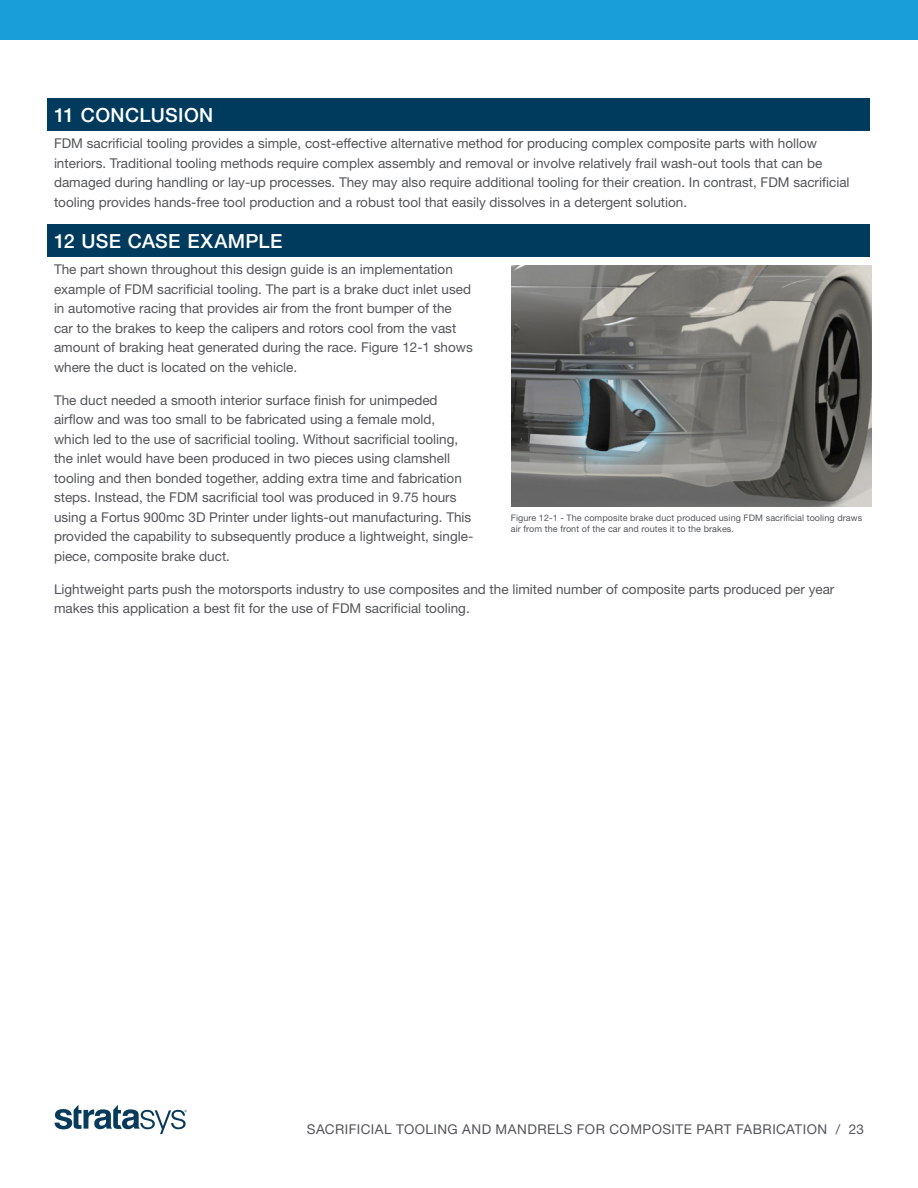
<style>
.page{position:relative;width:918px;height:1188px;background:#fff}
.page>*{position:absolute;margin:0;border:0;box-sizing:border-box;transform-origin:0 0}
.CONT_-_Section_Subhe{font:500 19.5px "Helvetica Neue LT Std";letter-spacing:.02em;color:#fff}
.CONT_-_Body{font:13.5px/19.5px "Helvetica Neue LT Std";color:#54555a}
.CONT_-_Body-2{font:13.5px "Helvetica Neue LT Std";letter-spacing:.035em;color:#54555a}
.CONT_-_Image_Caption{font:9px/10.5px "Helvetica Neue LT Std";letter-spacing:.01em;color:#54555a}
</style>
<div class="page">
<div style="left:0;top:0;width:918px;height:40px;background:#199eda"></div>
<svg style="left:55px;top:1105px;width:132px;height:29px"></svg>
<div style="left:47px;top:98px;width:823px;height:33px;background:#003a5d"></div>
<div style="left:47px;top:224px;width:823px;height:33px;background:#003a5d"></div>
<img style="left:512px;top:265px;width:359px;height:241px">
<p class="CONT_-_Section_Subhe" style="left:54px;top:103px;width:161px">11 CONCLUSION</p>
<p class="CONT_-_Body" style="left:54px;top:133px;width:797px">FDM sacrificial tooling provides a simple, cost-effective alternative method for producing complex composite parts with hollow interiors. Traditional tooling methods require complex assembly and removal or involve relatively frail wash-out tools that can be damaged during handling or lay-up processes. They may also require additional tooling for their creation. In contrast, FDM sacrificial tooling provides hands-free tool production and a robust tool that easily dissolves in a detergent solution.</p>
<p class="CONT_-_Section_Subhe" style="left:54px;top:229px;width:230px">12 USE CASE EXAMPLE</p>
<p class="CONT_-_Body" style="left:54px;top:259px;width:420px">The part shown throughout this design guide is an implementation example of FDM sacrificial tooling. The part is a brake duct inlet used in automotive racing that provides air from the front bumper of the car to the brakes to keep the calipers and rotors cool from the vast amount of braking heat generated during the race. Figure 12-1 shows where the duct is located on the vehicle.</p>
<p class="CONT_-_Body" style="left:54px;top:390px;width:421px">The duct needed a smooth interior surface finish for unimpeded airflow and was too small to be fabricated using a female mold, which led to the use of sacrificial tooling. Without sacrificial tooling, the inlet would have been produced in two pieces using clamshell tooling and then bonded together, adding extra time and fabrication steps. Instead, the FDM sacrificial tool was produced in 9.75 hours using a Fortus 900mc 3D Printer under lights-out manufacturing. This provided the capability to subsequently produce a lightweight, single&shy;piece, composite brake duct.</p>
<p class="CONT_-_Body" style="left:54px;top:579px;width:782px">Lightweight parts push the motorsports industry to use composites and the limited number of composite parts produced per year makes this application a best fit for the use of FDM sacrificial tooling.</p>
<p class="CONT_-_Image_Caption" style="left:511px;top:513px;width:353px">Figure 12-1 - The composite brake duct produced using FDM sacrificial tooling draws air from the front of the car and routes it to the brakes.</p>
<p class="CONT_-_Body-2" style="left:307px;top:1121px;width:559px">SACRIFICIAL TOOLING AND MANDRELS FOR COMPOSITE PART FABRICATION / 23</p>
</div>
